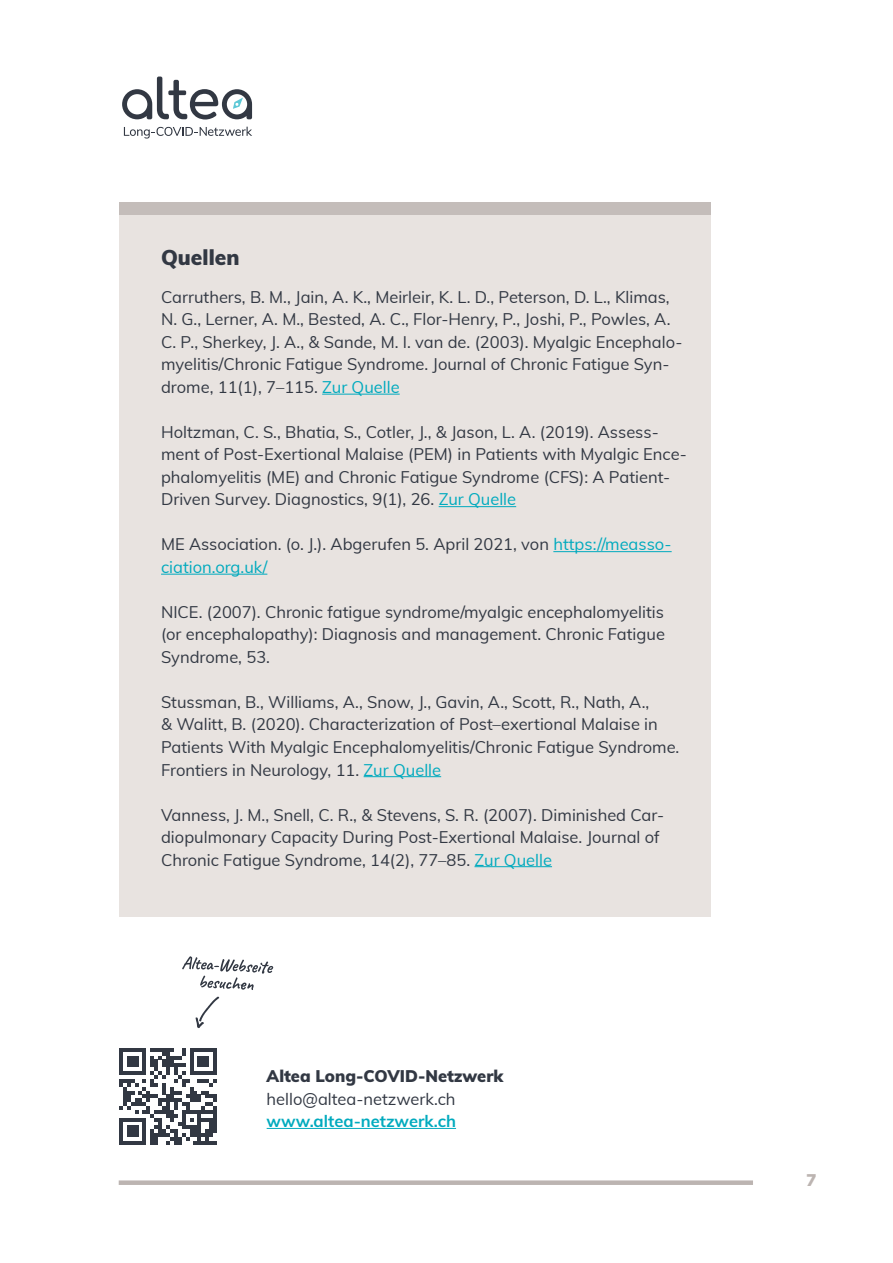
<style>
.page{position:relative;width:893px;height:1263px;background:#fff}
.page>*{position:absolute;margin:0;border:0;box-sizing:border-box;transform-origin:0 0}
.t1{font:900 21px "Muli";color:#323843}
.t2{font:16.5px/22.5px "Muli";color:#323843}
.t3{font:900 16.5px "Muli";color:#323843}
.t4{font:700 16.5px "Muli";color:#00aabe}
.t5{font:900 16.5px "Muli";color:#bcb4b1}
.s1{color:#00aabe}
</style>
<div class="page">
<svg style="left:122px;top:77px;width:130px;height:42px"></svg>
<svg style="left:124px;top:127px;width:128px;height:12px"></svg>
<div style="left:119px;top:1180px;width:634px;height:5px;background:#bcb4b1"></div>
<svg style="left:119px;top:1048px;width:98px;height:97px"></svg>
<svg style="left:195px;top:997px;width:24px;height:31px"></svg>
<svg style="left:182px;top:956px;width:91px;height:34px"></svg>
<hr style="left:267px;top:1128px;width:189px;height:1px;background:#00aabe">
<div style="left:119px;top:202px;width:592px;height:715px;background:#e8e3e0"></div>
<div style="left:119px;top:202px;width:592px;height:13px;background:#c4bdba"></div>
<hr style="left:322px;top:394px;width:78px;height:1px;background:#00aabe">
<hr style="left:439px;top:506px;width:77px;height:1px;background:#00aabe">
<hr style="left:553px;top:551px;width:119px;height:1px;background:#00aabe">
<hr style="left:161px;top:574px;width:106px;height:1px;background:#00aabe">
<hr style="left:364px;top:776px;width:77px;height:1px;background:#00aabe">
<hr style="left:474px;top:866px;width:78px;height:1px;background:#00aabe">
<p class="t1" style="left:161px;top:242px;width:80px">Quellen</p>
<p class="t2" style="left:161px;top:285px;width:523px">Carruthers, B. M., Jain, A. K., Meirleir, K. L. D., Peterson, D. L., Klimas, N. G., Lerner, A. M., Bested, A. C., Flor-Henry, P., Joshi, P., Powles, A.<br>C. P., Sherkey, J. A., &amp; Sande, M. I. van de. (2003). Myalgic Encephalo&shy;myelitis/Chronic Fatigue Syndrome. Journal of Chronic Fatigue Syn&shy;drome, 11(1), 7–115. <span class="s1">Zur Quelle</span></p>
<p class="t2" style="left:161px;top:420px;width:527px">Holtzman, C. S., Bhatia, S., Cotler, J., &amp; Jason, L. A. (2019). Assess&shy;ment of Post-Exertional Malaise (PEM) in Patients with Myalgic Ence&shy;phalomyelitis (ME) and Chronic Fatigue Syndrome (CFS): A Patient-Driven Survey. Diagnostics, 9(1), 26. <span class="s1">Zur Quelle</span></p>
<p class="t2" style="left:161px;top:532px;width:512px">ME Association. (o. J.). Abgerufen 5. April 2021, von <span class="s1">https://measso&shy;ciation.org.uk/</span></p>
<p class="t2" style="left:161px;top:600px;width:505px;text-align:justify">NICE. (2007). Chronic fatigue syndrome/myalgic encephalomyelitis (or encephalopathy): Diagnosis and management. Chronic Fatigue Syndrome, 53.</p>
<p class="t2" style="left:161px;top:690px;width:520px">Stussman, B., Williams, A., Snow, J., Gavin, A., Scott, R., Nath, A.,<br>&amp; Walitt, B. (2020). Characterization of Post–exertional Malaise in Patients With Myalgic Encephalomyelitis/Chronic Fatigue Syndrome.<br>Frontiers in Neurology, 11. <span class="s1">Zur Quelle</span></p>
<p class="t2" style="left:161px;top:802px;width:505px">Vanness, J. M., Snell, C. R., &amp; Stevens, S. R. (2007). Diminished Car&shy;diopulmonary Capacity During Post-Exertional Malaise. Journal of<br>Chronic Fatigue Syndrome, 14(2), 77–85. <span class="s1">Zur Quelle</span></p>
<p class="t3" style="left:267px;top:1064px;width:238px">Altea Long-COVID-Netzwerk</p>
<p class="t2" style="left:267px;top:1087px;width:190px">hello@altea-netzwerk.ch</p>
<p class="t4" style="left:267px;top:1109px;width:191px">www.altea-netzwerk.ch</p>
<p class="t5" style="left:806px;top:1168px;width:11px">7</p>
</div>
